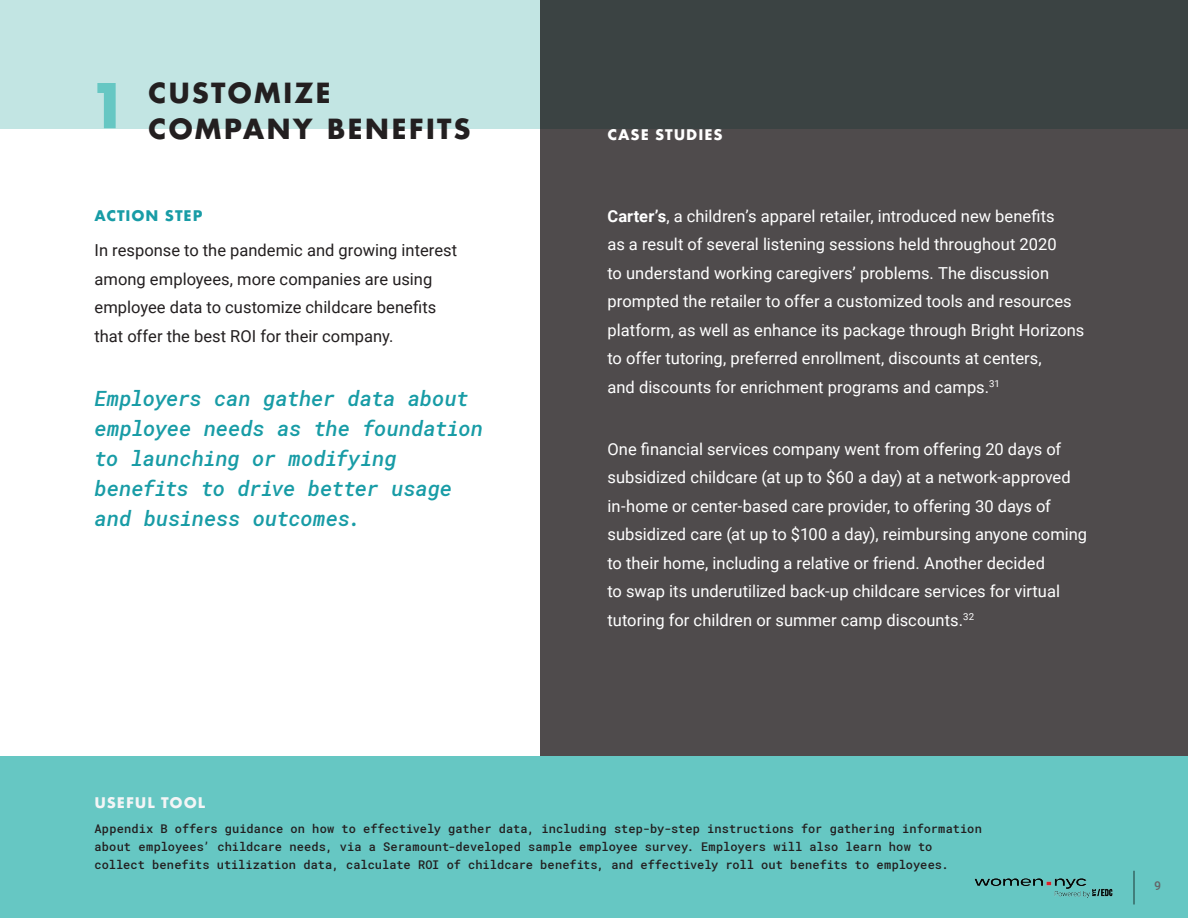
<style>
.page{position:relative;width:1188px;height:918px;background:#fff}
.page>*{position:absolute;margin:0;border:0;box-sizing:border-box;transform-origin:0 0}
.t1{font:700 60px "Futura Std";color:#66c7c3}
.t2{font:700 27px "Futura Std";letter-spacing:.09em;color:#231f20}
.t3{font:italic 500 21px/30px "Roboto Mono";letter-spacing:-.015em;color:#189ca6}
.t4{font:16.5px/28.5px "Roboto";color:#fff}
.t5{font:16.5px/28.5px "Roboto";color:#231f20}
.t6{font:700 14.25px "Futura";letter-spacing:.065em;color:#fff}
.t7{font:700 14.25px "Futura";letter-spacing:.065em;color:#189ca6}
.t8{font:700 14.25px "Futura";letter-spacing:.065em;color:#f4f5f6}
.t9{font:500 12px/18px "Roboto Mono";color:#231f20}
.t10{font:500 12px "Roboto Mono";color:#636366}
.s1{font-weight:700}
</style>
<div class="page">
<div style="left:0;top:0;width:1188px;height:128px;background:#c2e5e3"></div>
<svg style="left:540px;top:0;width:648px;height:756px;background:#4b494a"></svg>
<div style="left:0;top:756px;width:1188px;height:162px;background:#66c7c3"></div>
<hr style="left:1134px;top:871px;width:1px;height:33px;background:#040503">
<h1 class="t1" style="left:88px;top:66px;width:43px">1</h1>
<h2 class="t2" style="left:148px;top:75px;width:184px">CUSTOMIZE</h2>
<h2 class="t2" style="left:148px;top:111px;width:323px">COMPANY BENEFITS</h2>
<p class="t7" style="left:94px;top:205px;width:109px">ACTION STEP</p>
<p class="t5" style="left:94px;top:236px;width:364px">In response to the pandemic and growing interest among employees, more companies are using employee data to customize childcare benefits that offer the best ROI for their company.</p>
<p class="t3" style="left:94px;top:382px;width:390px">Employers can gather data about employee needs as the foundation to launching or modifying benefits to drive better usage and business outcomes.</p>
<p class="t6" style="left:608px;top:124px;width:117px">CASE STUDIES</p>
<p class="t4" style="left:608px;top:201px;width:479px"><span class="s1">Carter’s</span>, a children’s apparel retailer, introduced new benefits<br>as a result of several listening sessions held throughout 2020<br>to understand working caregivers’ problems. The discussion prompted the retailer to offer a customized tools and resources platform, as well as enhance its package through Bright Horizons to offer tutoring, preferred enrollment, discounts at centers,<br>and discounts for enrichment programs and camps.<sup>31</sup></p>
<p class="t4" style="left:607px;top:434px;width:481px">One financial services company went from offering 20 days of subsidized childcare (at up to $60 a day) at a network-approved in-home or center-based care provider, to offering 30 days of subsidized care (at up to $100 a day), reimbursing anyone coming to their home, including a relative or friend. Another decided<br>to swap its underutilized back-up childcare services for virtual tutoring for children or summer camp discounts.<sup>32</sup></p>
<p class="t8" style="left:94px;top:793px;width:112px">USEFUL TOOL</p>
<p class="t9" style="left:94px;top:819px;width:889px">Appendix B offers guidance on how to effectively gather data, including step-by-step instructions for gathering information about employees’ childcare needs, via a Seramount-developed sample employee survey. Employers will also learn how to collect benefits utilization data, calculate ROI of childcare benefits, and effectively roll out benefits to employees.</p>
<p class="t10" style="left:1154px;top:877px;width:9px">9</p>
</div>
